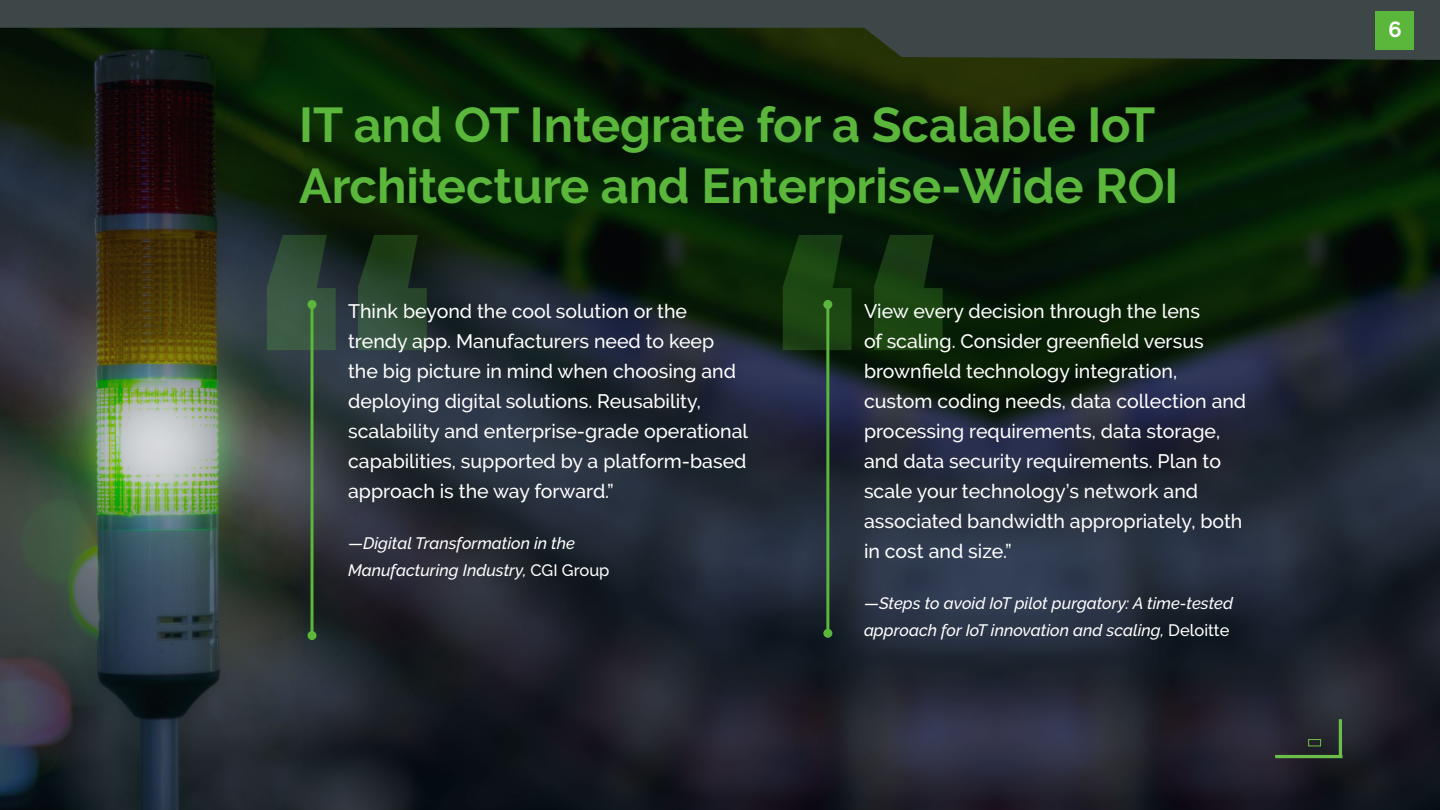
<style>
.page{position:relative;width:1440px;height:810px;background:#fff}
.page>*{position:absolute;margin:0;border:0;box-sizing:border-box;transform-origin:0 0}
.t1{font:800 422.17px "Raleway";color:#5bb73b}
.t2{font:700 48.75px/61.3px "Raleway";color:#5bb73b}
.t3{font:700 21.83px "Raleway";color:#fff}
.t4{font:500 19.5px/30px "Raleway";color:#fff}
.t5{font:italic 500 16.5px/27px "Raleway";color:#fff}
.s1{font-style:normal}
</style>
<div class="page">
<img style="left:0;top:60px;width:1440px;height:750px">
<svg style="left:0;top:0;width:1440px;height:60px;background:#2c3931"></svg>
<div style="left:1376px;top:12px;width:38px;height:38px;background:#5bb73b"></div>
<hr style="left:1339px;top:719px;width:3px;height:38px;background:#6bbe4a">
<hr style="left:1275px;top:755px;width:68px;height:3px;background:#6bbe4a">
<div style="left:1308px;top:739px;width:13px;height:7px;border:1px solid #6ebe4a"></div>
<div style="left:308px;top:300px;width:8px;height:9px;background:#5bb73b;border-radius:50%"></div>
<div style="left:308px;top:631px;width:8px;height:9px;background:#5bb73b;border-radius:50%"></div>
<svg style="left:310px;top:308px;width:4px;height:324px"></svg>
<div style="left:823px;top:300px;width:9px;height:9px;background:#5bb73b;border-radius:50%"></div>
<div style="left:823px;top:629px;width:9px;height:9px;background:#5bb73b;border-radius:50%"></div>
<hr style="left:826px;top:304px;width:3px;height:332px;background:#5bb73b">
<h2 class="t2" style="left:299px;top:94px;width:881px">IT and OT Integrate for a Scalable IoT<br>Architecture and Enterprise-Wide ROI</h2>
<h1 class="t1" style="left:244px;top:155px;width:722px">“ “</h1>
<p class="t4" style="left:348px;top:296px;width:401px">Think beyond the cool solution or the trendy app. Manufacturers need to keep the big picture in mind when choosing and deploying digital solutions. Reusability, scalability and enterprise-grade operational capabilities, supported by a platform-based approach is the way forward.”</p>
<p class="t5" style="left:348px;top:529px;width:263px"><span class="s1">—</span>Digital Transformation in the<br>Manufacturing Industry, <span class="s1">CGI Group</span></p>
<p class="t4" style="left:864px;top:296px;width:384px">View every decision through the lens<br>of scaling. Consider greenfield versus brownfield technology integration, custom coding needs, data collection and processing requirements, data storage, and data security requirements. Plan to scale your technology’s network and associated bandwidth appropriately, both in cost and size.”</p>
<p class="t5" style="left:864px;top:589px;width:371px"><span class="s1">—</span>Steps to avoid IoT pilot purgatory: A time-tested approach for IoT innovation and scaling, <span class="s1">Deloitte</span></p>
<p class="t3" style="left:1389px;top:17px;width:15px">6</p>
</div>
